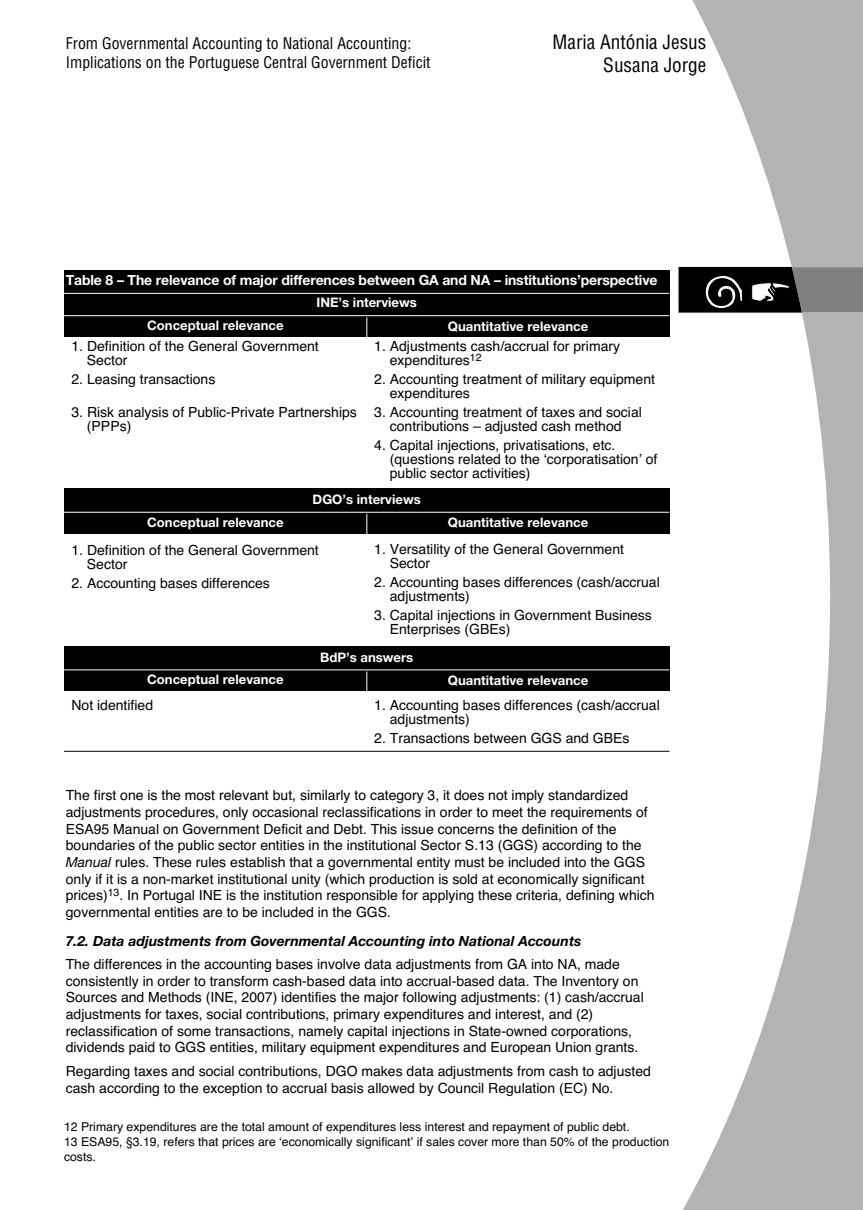
<style>
.page{position:relative;width:863px;height:1210px;background:#fff}
.page>*{position:absolute;margin:0;border:0;box-sizing:border-box;transform-origin:0 0}
.t1{font:condensed 19.25px/23.1px "Helvetica";color:#000;text-align:right}
.t2{font:condensed 15.75px/18.9px "Helvetica";color:#000}
.t3{font:14px/16.6px "Helvetica";color:#000}
.t4{font:700 14px "Helvetica Neue";letter-spacing:-.01em;color:#fff}
.t5{font:italic 700 14px "Helvetica Neue";color:#000}
.t6{font:700 13.12px "Helvetica Neue";color:#fff}
.t7{font:12.25px/14.9px "Helvetica";color:#000}
.s1{font-family:"Helvetica Neue";font-style:italic}
</style>
<div class="page">
<svg style="left:678px;top:0;width:185px;height:1209px"></svg>
<svg style="left:679px;top:267px;width:184px;height:45px"></svg>
<div style="left:64px;top:269px;width:605px;height:23px;background:#000"></div>
<div style="left:64px;top:292px;width:605px;height:22px;background:#000"></div>
<div style="left:64px;top:314px;width:605px;height:23px;background:#000"></div>
<svg style="left:366px;top:317px;width:1px;height:20px"></svg>
<hr style="left:64px;top:293px;width:605px;height:1px;background:#fff">
<hr style="left:64px;top:315px;width:605px;height:1px;background:#fff">
<div style="left:64px;top:488px;width:605px;height:23px;background:#000"></div>
<div style="left:64px;top:511px;width:605px;height:22px;background:#000"></div>
<svg style="left:366px;top:514px;width:1px;height:20px"></svg>
<hr style="left:64px;top:512px;width:605px;height:1px;background:#fff">
<div style="left:64px;top:646px;width:605px;height:22px;background:#000"></div>
<div style="left:64px;top:668px;width:605px;height:23px;background:#000"></div>
<svg style="left:366px;top:671px;width:1px;height:20px"></svg>
<hr style="left:64px;top:669px;width:605px;height:1px;background:#fff">
<hr style="left:64px;top:751px;width:605px;height:1px;background:#000">
<p class="t2" style="left:66px;top:35px;width:366px">From Governmental Accounting to National Accounting:<br>Implications on the Portuguese Central Government Deficit</p>
<h1 class="t1" style="left:552px;top:32px;width:155px">Maria Antónia Jesus<br>Susana Jorge</h1>
<p class="t4" style="left:66px;top:275px;width:593px">Table 8 – The relevance of major differences between GA and NA – institutions’perspective</p>
<p class="t6" style="left:316px;top:298px;width:102px">INE’s interviews</p>
<p class="t6" style="left:147px;top:321px;width:138px">Conceptual relevance</p>
<p class="t6" style="left:448px;top:321px;width:142px">Quantitative relevance</p>
<p class="t3" style="left:87px;top:341px;width:233px;line-height:14px;text-indent:-16px">1. Definition of the General Government<br>Sector</p>
<p class="t3" style="left:71px;top:372px;width:145px">2. Leasing transactions</p>
<p class="t3" style="left:87px;top:406px;width:271px;line-height:14px;text-indent:-16px">3. Risk analysis of Public-Private Partnerships (PPPs)</p>
<p class="t3" style="left:390px;top:341px;width:232px;line-height:14px;text-indent:-16px">1. Adjustments cash/accrual for primary expenditures<sup>12</sup></p>
<p class="t3" style="left:390px;top:374px;width:267px;line-height:14px;text-indent:-16px">2. Accounting treatment of military equipment expenditures</p>
<p class="t3" style="left:374px;top:407px;width:269px;line-height:14px;text-align:center">3. Accounting treatment of taxes and social contributions – adjusted cash method</p>
<p class="t3" style="left:390px;top:439px;width:269px;line-height:14px;text-indent:-16px">4. Capital injections, privatisations, etc. (questions related to the ‘corporatisation’ of public sector activities)</p>
<p class="t6" style="left:313px;top:494px;width:110px">DGO’s interviews</p>
<p class="t6" style="left:147px;top:517px;width:138px">Conceptual relevance</p>
<p class="t6" style="left:448px;top:517px;width:142px">Quantitative relevance</p>
<p class="t3" style="left:87px;top:544px;width:233px;line-height:14px;text-indent:-16px">1. Definition of the General Government<br>Sector</p>
<p class="t3" style="left:71px;top:575px;width:200px">2. Accounting bases differences</p>
<p class="t3" style="left:390px;top:543px;width:236px;line-height:14px;text-indent:-16px">1. Versatility of the General Government<br>Sector</p>
<p class="t3" style="left:390px;top:576px;width:271px;line-height:14px;text-indent:-16px">2. Accounting bases differences (cash/accrual adjustments)</p>
<p class="t3" style="left:390px;top:609px;width:264px;line-height:14px;text-indent:-16px">3. Capital injections in Government Business<br>Enterprises (GBEs)</p>
<p class="t6" style="left:320px;top:652px;width:95px">BdP’s answers</p>
<p class="t6" style="left:147px;top:675px;width:138px">Conceptual relevance</p>
<p class="t6" style="left:448px;top:675px;width:142px">Quantitative relevance</p>
<p class="t3" style="left:71px;top:697px;width:83px">Not identified</p>
<p class="t3" style="left:390px;top:699px;width:271px;line-height:14px;text-indent:-16px">1. Accounting bases differences (cash/accrual adjustments)</p>
<p class="t3" style="left:374px;top:731px;width:257px">2. Transactions between GGS and GBEs</p>
<p class="t3" style="left:66px;top:788px;width:590px">The first one is the most relevant but, similarly to category 3, it does not imply standardized adjustments procedures, only occasional reclassifications in order to meet the requirements of ESA95 Manual on Government Deficit and Debt. This issue concerns the definition of the boundaries of the public sector entities in the institutional Sector S.13 (GGS) according to the <span class="s1">Manual</span> rules. These rules establish that a governmental entity must be included into the GGS only if it is a non-market institutional unity (which production is sold at economically significant prices)<sup>13</sup>. In Portugal INE is the institution responsible for applying these criteria, defining which governmental entities are to be included in the GGS.</p>
<p class="t5" style="left:66px;top:935px;width:517px">7.2. Data adjustments from Governmental Accounting into National Accounts</p>
<p class="t3" style="left:66px;top:957px;width:579px">The differences in the accounting bases involve data adjustments from GA into NA, made consistently in order to transform cash-based data into accrual-based data. The Inventory on Sources and Methods (INE, 2007) identifies the major following adjustments: (1) cash/accrual adjustments for taxes, social contributions, primary expenditures and interest, and (2) reclassification of some transactions, namely capital injections in State-owned corporations, dividends paid to GGS entities, military equipment expenditures and European Union grants.</p>
<p class="t3" style="left:66px;top:1063px;width:587px">Regarding taxes and social contributions, DGO makes data adjustments from cash to adjusted cash according to the exception to accrual basis allowed by Council Regulation (EC) No.</p>
<p class="t7" style="left:64px;top:1120px;width:607px">12 Primary expenditures are the total amount of expenditures less interest and repayment of public debt.<br>13 ESA95, §3.19, refers that prices are ‘economically significant’ if sales cover more than 50% of the production costs.</p>
</div>
